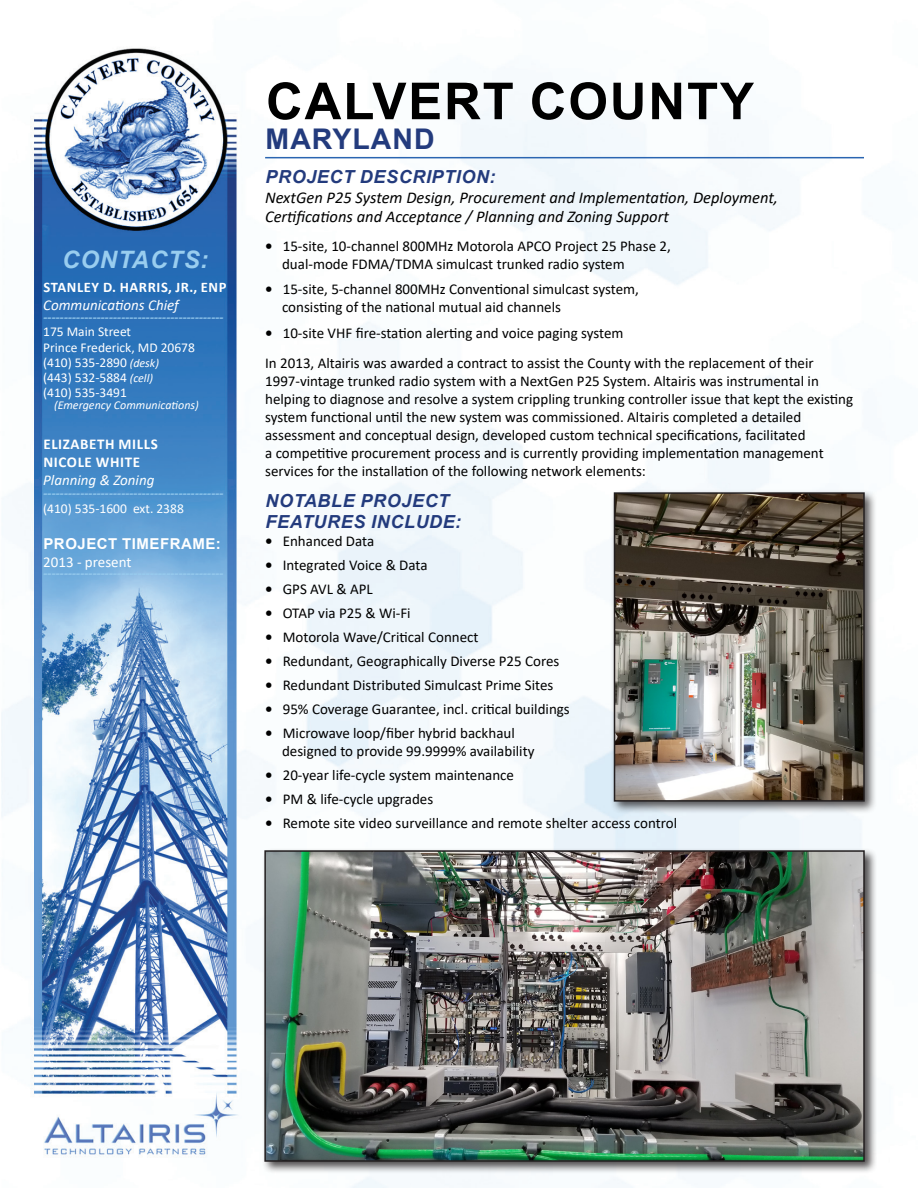
<style>
.page{position:relative;width:918px;height:1188px;background:#fff}
.page>*{position:absolute;margin:0;border:0;box-sizing:border-box;transform-origin:0 0}
.t1{font:700 51px "Arial";letter-spacing:.035em;color:#000}
.t2{font:700 28.5px "Arial";letter-spacing:.035em;color:#233b7d}
.t3{font:italic 700 24px "Arial";letter-spacing:.035em;color:#99cdef}
.t4{font:italic 700 18px "Arial";letter-spacing:.035em;color:#233b7d}
.t5{font:italic 16.5px "Calibri";color:#000}
.t6{font:15px/18px "Calibri";color:#000}
.t7{font:italic 15px "Arial Narrow";color:#99cdef}
.t8{font:italic 15px "Calibri";color:#fff}
.t9{font:700 15px "Calibri";letter-spacing:.04em;color:#fff}
.t10{font:700 15px "Arial";letter-spacing:.035em;color:#fff}
.t11{font:15px "Calibri";color:#fff}
.t12{font:700 14.7px "Calibri";letter-spacing:.04em;color:#fff}
.t13{font:13.5px "Calibri";color:#fff}
.t14{font:italic 12px "Calibri";color:#fff}
.s1{font-style:italic;font-size:12px}
.s2{font-weight:700}
</style>
<div class="page">
<img style="left:1px;top:48px;width:885px;height:1140px">
<div style="left:261px;top:847px;width:616px;height:327px;background:#231f20;opacity:.79"></div>
<img style="left:267px;top:853px;width:595px;height:306px">
<div style="left:264px;top:850px;width:601px;height:312px;border:2px solid #231f20"></div>
<div style="left:610px;top:489px;width:268px;height:325px;background:#231f20;opacity:.75"></div>
<img style="left:617px;top:495px;width:245px;height:304px">
<div style="left:614px;top:492px;width:251px;height:310px;border:2px solid #231f20"></div>
<hr style="left:265px;top:157px;width:599px;height:1px;background:#2a65b1">
<p class="t3" style="left:62px;top:244px;width:147px">CONTACTS:</p>
<p class="t12" style="left:43px;top:277px;width:185px">STANLEY D. HARRIS, JR., ENP</p>
<p class="t8" style="left:43px;top:295px;width:137px">Communications Chief</p>
<p class="t7" style="left:43px;top:306px;width:182px">--------------------------------------------</p>
<p class="t13" style="left:43px;top:322px;width:89px">175 Main Street</p>
<p class="t13" style="left:43px;top:338px;width:153px">Prince Frederick, MD 20678</p>
<p class="t13" style="left:43px;top:353px;width:117px">(410) 535-2890 <span class="s1">(desk)</span></p>
<p class="t13" style="left:43px;top:368px;width:111px">(443) 532-5884 <span class="s1">(cell)</span></p>
<p class="t13" style="left:43px;top:383px;width:85px">(410) 535-3491</p>
<p class="t14" style="left:54px;top:396px;width:146px">(Emergency Communications)</p>
<p class="t9" style="left:43px;top:433px;width:116px">ELIZABETH MILLS</p>
<p class="t9" style="left:43px;top:451px;width:98px">NICOLE WHITE</p>
<p class="t8" style="left:43px;top:470px;width:113px">Planning &amp; Zoning</p>
<p class="t7" style="left:43px;top:483px;width:182px">--------------------------------------------</p>
<p class="t13" style="left:43px;top:500px;width:142px">(410) 535-1600 ext. 2388</p>
<p class="t10" style="left:43px;top:534px;width:179px">PROJECT TIMEFRAME:</p>
<p class="t11" style="left:43px;top:552px;width:90px">2013 - present</p>
<p class="t1" style="left:266px;top:65px;width:489px">CALVERT COUNTY</p>
<p class="t2" style="left:266px;top:119px;width:170px">MARYLAND</p>
<p class="t4" style="left:265px;top:164px;width:232px">PROJECT DESCRIPTION:</p>
<p class="t5" style="left:265px;top:186px;width:514px">NextGen P25 System Design, Procurement and Implementation, Deployment,</p>
<p class="t5" style="left:265px;top:205px;width:405px">Certifications and Acceptance / Planning and Zoning Support</p>
<p class="t6" style="left:265px;top:237px;width:407px"><span class="s2">•</span> 15-site, 10-channel 800MHz Motorola APCO Project 25 Phase 2,</p>
<p class="t6" style="left:282px;top:255px;width:344px">dual-mode FDMA/TDMA simulcast trunked radio system</p>
<p class="t6" style="left:265px;top:280px;width:375px"><span class="s2">•</span> 15-site, 5-channel 800MHz Conventional simulcast system,</p>
<p class="t6" style="left:282px;top:298px;width:281px">consisting of the national mutual aid channels</p>
<p class="t6" style="left:265px;top:324px;width:360px"><span class="s2">•</span> 10-site VHF fire-station alerting and voice paging system</p>
<p class="t6" style="left:265px;top:354px;width:590px">In 2013, Altairis was awarded a contract to assist the County with the replacement of their 1997-vintage trunked radio system with a NextGen P25 System. Altairis was instrumental in helping to diagnose and resolve a system crippling trunking controller issue that kept the existing system functional until the new system was commissioned. Altairis completed a detailed</p>
<p class="t6" style="left:265px;top:426px;width:542px">assessment and conceptual design, developed custom technical specifications, facilitated</p>
<p class="t6" style="left:265px;top:444px;width:560px">a competitive procurement process and is currently providing implementation management</p>
<p class="t6" style="left:265px;top:462px;width:382px">services for the installation of the following network elements:</p>
<p class="t4" style="left:265px;top:489px;width:185px">NOTABLE PROJECT</p>
<p class="t4" style="left:265px;top:510px;width:197px">FEATURES INCLUDE:</p>
<p class="t6" style="left:265px;top:532px;width:111px"><span class="s2">•</span> Enhanced Data</p>
<p class="t6" style="left:265px;top:556px;width:164px"><span class="s2">•</span> Integrated Voice &amp; Data</p>
<p class="t6" style="left:265px;top:580px;width:109px"><span class="s2">•</span> GPS AVL &amp; APL</p>
<p class="t6" style="left:265px;top:604px;width:147px"><span class="s2">•</span> OTAP via P25 &amp; Wi-Fi</p>
<p class="t6" style="left:265px;top:628px;width:215px"><span class="s2">•</span> Motorola Wave/Critical Connect</p>
<p class="t6" style="left:265px;top:652px;width:296px"><span class="s2">•</span> Redundant, Geographically Diverse P25 Cores</p>
<p class="t6" style="left:265px;top:676px;width:290px"><span class="s2">•</span> Redundant Distributed Simulcast Prime Sites</p>
<p class="t6" style="left:265px;top:700px;width:306px"><span class="s2">•</span> 95% Coverage Guarantee, incl. critical buildings</p>
<p class="t6" style="left:265px;top:724px;width:251px"><span class="s2">•</span> Microwave loop/fiber hybrid backhaul</p>
<p class="t6" style="left:282px;top:742px;width:254px">designed to provide 99.9999% availability</p>
<p class="t6" style="left:265px;top:766px;width:250px"><span class="s2">•</span> 20-year life-cycle system maintenance</p>
<p class="t6" style="left:265px;top:790px;width:170px"><span class="s2">•</span> PM &amp; life-cycle upgrades</p>
<p class="t6" style="left:265px;top:814px;width:414px"><span class="s2">•</span> Remote site video surveillance and remote shelter access control</p>
</div>
